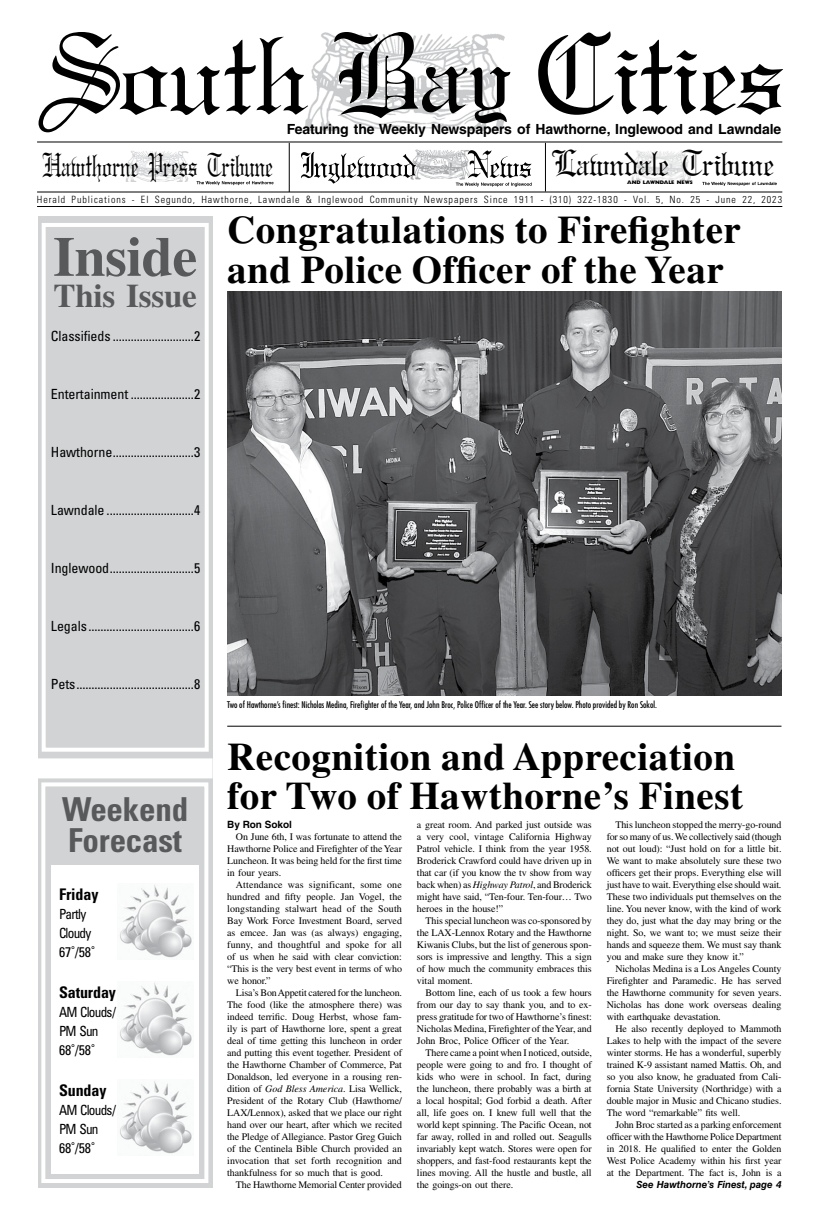
<style>
.page{position:relative;width:819px;height:1224px;background:#fff}
.page>*{position:absolute;margin:0;border:0;box-sizing:border-box;transform-origin:0 0}
.t1{font:700 56px "Times LT Std";letter-spacing:-.005em;color:#58595b}
.t2{font:700 39px/39px "Times LT Std";letter-spacing:.01em;color:#000}
.t3{font:33.8px "Gregorian";letter-spacing:-.01em;color:#000}
.t4{font:700 condensed 33px/31px "Univers LT Std";letter-spacing:-.005em;color:#58595b}
.t5{font:700 33px "Times LT Std";letter-spacing:-.005em;color:#58595b}
.t6{font:31px "Gregorian";letter-spacing:-.01em;color:#000;scale:.78 1}
.t7{font:700 condensed 16px "Univers LT Std";letter-spacing:-.005em;color:#000}
.t8{font:condensed 14px "Univers LT Std";letter-spacing:-.005em;color:#000}
.t9{font:condensed 14px/19px "Univers LT Std";letter-spacing:-.055em;color:#000;scale:.95 1}
.t10{font:700 14px "Helvetica LT Std";letter-spacing:-.01em;color:#000}
.t11{font:10px/12px "Times LT Std";letter-spacing:-.01em;color:#000;text-align:justify}
.t12{font:300 condensed 10px "Univers LT Std";letter-spacing:.09em;color:#000}
.t13{font:700 10px "Helvetica LT Std";color:#000}
.t14{font:italic 700 9.8px "Helvetica LT Std";color:#000}
.t15{font:condensed 9px "Futura Std";color:#000}
.t16{font:800 5.2px "Gill Sans";letter-spacing:-.01em;color:#000}
.s1{font-style:italic}
</style>
<div class="page">
<div style="left:38px;top:216px;width:174px;height:972px;background:#d1d3d4"></div>
<div style="left:42px;top:223px;width:167px;height:529px;border:4px solid #fff"></div>
<div style="left:37px;top:758px;width:176px;height:20px;background:#fff"></div>
<div style="left:41px;top:782px;width:167px;height:401px;border:4px solid #fff"></div>
<div style="left:51px;top:865px;width:148px;height:309px;background:#fff"></div>
<img style="left:120px;top:983px;width:72px;height:73px">
<img style="left:120px;top:885px;width:72px;height:73px">
<img style="left:120px;top:1081px;width:72px;height:73px">
<hr style="left:37px;top:141px;width:745px;height:1px;background:#000">
<hr style="left:37px;top:206px;width:745px;height:1px;background:#000">
<img style="left:415px;top:149px;width:41px;height:31px">
<svg style="left:301px;top:152px;width:116px;height:32px"></svg>
<svg style="left:456px;top:150px;width:76px;height:37px"></svg>
<svg style="left:432px;top:159px;width:14px;height:6px"></svg>
<img style="left:632px;top:151px;width:58px;height:29px">
<svg style="left:702px;top:182px;width:75px;height:4px"></svg>
<img style="left:126px;top:151px;width:62px;height:31px">
<svg style="left:197px;top:181px;width:77px;height:4px"></svg>
<hr style="left:289px;top:143px;width:1px;height:49px;background:#000">
<hr style="left:545px;top:143px;width:1px;height:49px;background:#000">
<svg style="left:39px;top:31px;width:744px;height:101px"></svg>
<svg style="left:284px;top:106px;width:24px;height:9px"></svg>
<hr style="left:37px;top:192px;width:745px;height:1px;background:#000">
<img style="left:227px;top:291px;width:555px;height:405px">
<hr style="left:227px;top:726px;width:555px;height:1px;background:#000">
<h3 class="t6" style="left:43px;top:148px;width:297px">Hawthorne Press Tribune</h3>
<h3 class="t10" style="left:287px;top:120px;width:496px">Featuring the Weekly Newspapers of Hawthorne, Inglewood and Lawndale</h3>
<h3 class="t3" style="left:552px;top:145px;width:224px">Lawndale Tribune</h3>
<p class="t16" style="left:627px;top:179px;width:67px">AND LAWNDALE NEWS</p>
<p class="t12" style="left:37px;top:193px;width:747px">Herald Publications - El Segundo, Hawthorne, Lawndale &amp; Inglewood Community Newspapers Since 1911 - (310) 322-1830 - Vol. 5, No. 25 - June 22, 2023</p>
<h1 class="t1" style="left:53px;top:223px;width:146px">Inside</h1>
<h3 class="t5" style="left:54px;top:276px;width:145px">This Issue</h3>
<h3 class="t8" style="left:51px;top:328px;width:151px">Classifieds ...........................2</h3>
<h3 class="t8" style="left:51px;top:386px;width:151px">Entertainment .....................2</h3>
<h3 class="t8" style="left:51px;top:444px;width:151px">Hawthorne...........................3</h3>
<h3 class="t8" style="left:51px;top:502px;width:151px">Lawndale .............................4</h3>
<h3 class="t8" style="left:51px;top:560px;width:151px">Inglewood............................5</h3>
<h3 class="t8" style="left:51px;top:618px;width:151px">Legals ...................................6</h3>
<h3 class="t8" style="left:51px;top:676px;width:151px">Pets.......................................8</h3>
<h3 class="t4" style="left:62px;top:793px;width:128px">Weekend<br>Forecast</h3>
<h3 class="t7" style="left:59px;top:884px;width:41px">Friday</h3>
<h3 class="t9" style="left:59px;top:904px;width:39px">Partly<br>Cloudy<br>67˚/58˚</h3>
<h3 class="t7" style="left:59px;top:982px;width:58px">Saturday</h3>
<h3 class="t9" style="left:59px;top:1002px;width:62px">AM Clouds/<br>PM Sun<br>68˚/58˚</h3>
<h3 class="t7" style="left:59px;top:1080px;width:49px">Sunday</h3>
<h3 class="t9" style="left:59px;top:1100px;width:62px">AM Clouds/<br>PM Sun<br>68˚/58˚</h3>
<h2 class="t2" style="left:227px;top:209px;width:515px;line-height:40px">Congratulations to Firefighter and Police Officer of the Year</h2>
<p class="t15" style="left:227px;top:699px;width:431px">Two of Hawthorne’s finest: Nicholas Medina, Firefighter of the Year, and John Broc, Police Officer of the Year. See story below. Photo provided by Ron Sokol.</p>
<h2 class="t2" style="left:227px;top:736px;width:517px">Recognition and Appreciation for Two of Hawthorne’s Finest</h2>
<p class="t13" style="left:227px;top:818px;width:66px">By Ron Sokol</p>
<p class="t11" style="left:227px;top:830px;width:176px;text-indent:9px">On June 6th, I was fortunate to attend the Hawthorne Police and Firefighter of the Year Luncheon. It was being held for the first time in four years.</p>
<p class="t11" style="left:227px;top:878px;width:176px;text-indent:9px">Attendance was significant, some one hundred and fifty people. Jan Vogel, the longstanding stalwart head of the South Bay Work Force Investment Board, served as emcee. Jan was (as always) engaging, funny, and thoughtful and spoke for all of us when he said with clear conviction: “This is the very best event in terms of who we honor.”</p>
<p class="t11" style="left:227px;top:986px;width:176px;text-indent:9px">Lisa’s Bon Appetit catered for the luncheon.<br>The food (like the atmosphere there) was indeed terrific. Doug Herbst, whose fam&shy;ily is part of Hawthorne lore, spent a great deal of time getting this luncheon in order and putting this event together. President of the Hawthorne Chamber of Commerce, Pat Donaldson, led everyone in a rousing ren&shy;dition of <span class="s1">God Bless America</span>. Lisa Wellick, President of the Rotary Club (Hawthorne/ LAX/Lennox), asked that we place our right hand over our heart, after which we recited the Pledge of Allegiance. Pastor Greg Guich of the Centinela Bible Church provided an invocation that set forth recognition and thankfulness for so much that is good.</p>
<p class="t11" style="left:236px;top:1178px;width:168px">The Hawthorne Memorial Center provided</p>
<p class="t11" style="left:417px;top:818px;width:176px">a great room. And parked just outside was a very cool, vintage California Highway Patrol vehicle. I think from the year 1958.<br>Broderick Crawford could have driven up in that car (if you know the tv show from way back when) as <span class="s1">Highway Patrol</span>, and Broderick might have said, “Ten-four. Ten-four… Two heroes in the house!”</p>
<p class="t11" style="left:417px;top:914px;width:176px;text-indent:9px">This special luncheon was co-sponsored by the LAX-Lennox Rotary and the Hawthorne Kiwanis Clubs, but the list of generous spon&shy;sors is impressive and lengthy. This a sign of how much the community embraces this vital moment.</p>
<p class="t11" style="left:417px;top:986px;width:176px;text-indent:9px">Bottom line, each of us took a few hours from our day to say thank you, and to ex&shy;press gratitude for two of Hawthorne’s finest:<br>Nicholas Medina, Firefighter of the Year, and John Broc, Police Officer of the Year.</p>
<p class="t11" style="left:417px;top:1046px;width:176px;text-indent:9px">There came a point when I noticed, outside, people were going to and fro. I thought of kids who were in school. In fact, during the luncheon, there probably was a birth at a local hospital; God forbid a death. After all, life goes on. I knew full well that the world kept spinning. The Pacific Ocean, not far away, rolled in and rolled out. Seagulls invariably kept watch. Stores were open for shoppers, and fast-food restaurants kept the lines moving. All the hustle and bustle, all the goings-on out there.</p>
<p class="t11" style="left:607px;top:818px;width:176px;text-indent:9px">This luncheon stopped the merry-go-round for so many of us. We collectively said (though not out loud): “Just hold on for a little bit.<br>We want to make absolutely sure these two officers get their props. Everything else will just have to wait. Everything else should wait.<br>These two individuals put themselves on the line. You never know, with the kind of work they do, just what the day may bring or the night. So, we want to; we must seize their hands and squeeze them. We must say thank you and make sure they know it.”</p>
<p class="t11" style="left:607px;top:962px;width:176px;text-indent:9px">Nicholas Medina is a Los Angeles County Firefighter and Paramedic. He has served the Hawthorne community for seven years.<br>Nicholas has done work overseas dealing with earthquake devastation.</p>
<p class="t11" style="left:607px;top:1022px;width:176px;text-indent:9px">He also recently deployed to Mammoth Lakes to help with the impact of the severe winter storms. He has a wonderful, superbly trained K-9 assistant named Mattis. Oh, and so you also know, he graduated from Cali&shy;fornia State University (Northridge) with a double major in Music and Chicano studies.<br>The word “remarkable” fits well.</p>
<p class="t11" style="left:607px;top:1118px;width:176px;text-indent:9px">John Broc started as a parking enforcement officer with the Hawthorne Police Department in 2018. He qualified to enter the Golden West Police Academy within his first year at the Department. The fact is, John is a</p>
<p class="t14" style="left:637px;top:1178px;width:146px">See Hawthorne’s Finest, page 4</p>
</div>
